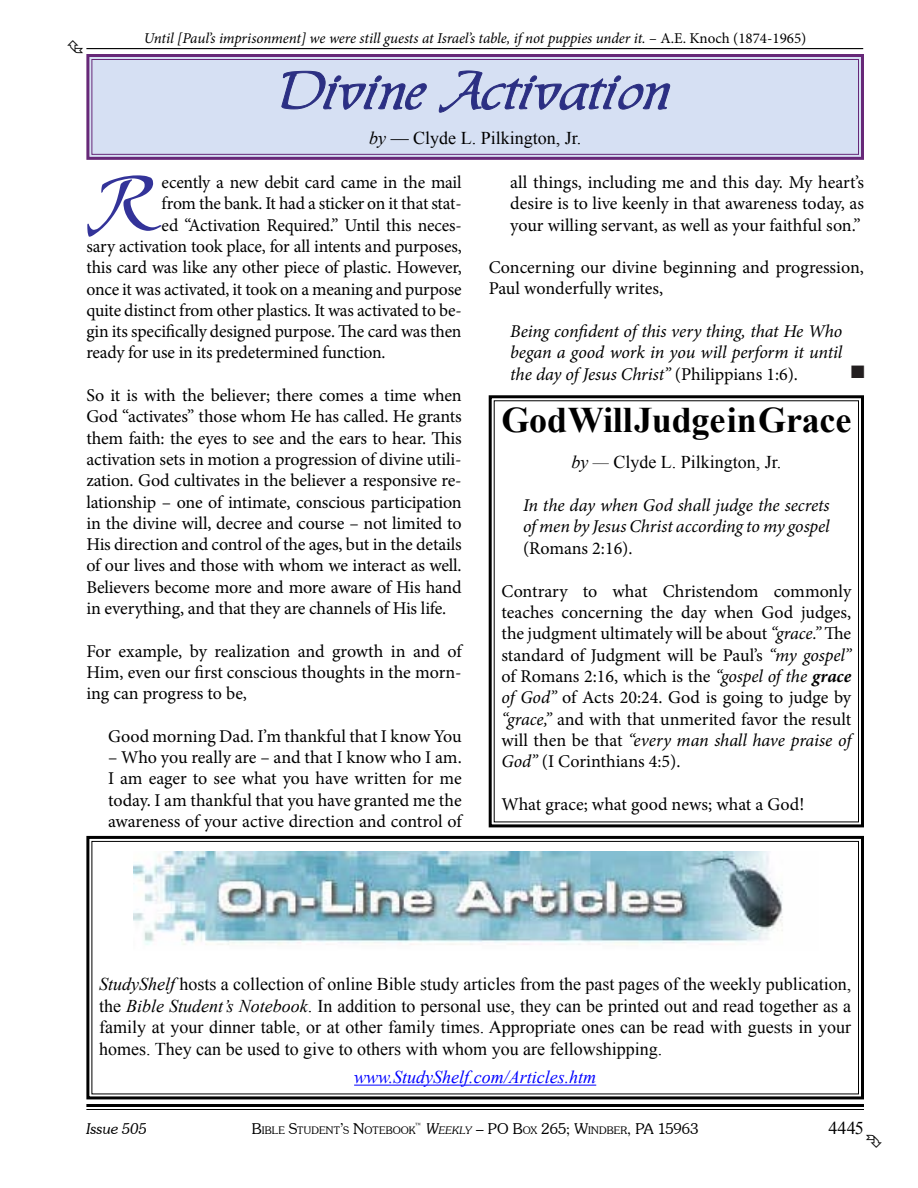
<style>
.page{position:relative;width:918px;height:1188px;background:#fff}
.page>*{position:absolute;margin:0;border:0;box-sizing:border-box;transform-origin:0 0}
.t1{font:73.8px "Allure SSK";color:#339}
.t2{font:54px "Allure SSK";letter-spacing:-.01em;color:#2b2f84}
.t3{font:700 36px "Times New Roman";letter-spacing:-.005em;color:#000}
.t4{font:18px/21.3px "Minion Pro";letter-spacing:-.01em;color:#000;text-align:justify}
.t5{font:18px/21.6px "Times New Roman";color:#000;text-align:justify}
.t6{font:italic 18px/21.3px "Minion Pro";letter-spacing:-.005em;color:#000;text-align:justify}
.t7{font:italic 18px "Times New Roman";color:#00f}
.t8{font:italic 15px "Minion Pro";letter-spacing:-.01em;color:#000}
.t9{font:300 15px "Souvenir IT Cby BT";color:#000}
.t10{font:italic 300 15px "Souvenir IT Cby BT";color:#000}
.t11{font:300 10.5px "Souvenir IT Cby BT";letter-spacing:.015em;color:#000}
.s1{font-style:normal}
.s2{font-style:italic}
.s3{font-weight:700;font-style:italic}
.s4{font-size:15px}
.s5{font-style:italic;font-size:10.5px}
.s6{font-size:10.5px}
</style>
<div class="page">
<hr style="left:86px;top:1104px;width:778px;height:3px;background:#000">
<hr style="left:86px;top:1109px;width:778px;height:1px;background:#000">
<hr style="left:86px;top:48px;width:777px;height:1px;background:#000">
<svg style="left:86px;top:835px;width:778px;height:265px"></svg>
<div style="left:91px;top:841px;width:768px;height:253px;border:1px solid #000"></div>
<img style="left:134px;top:851px;width:684px;height:99px">
<svg style="left:86px;top:54px;width:778px;height:106px;background:#c9cee7"></svg>
<div style="left:91px;top:59px;width:768px;height:96px;border:1px solid #672878"></div>
<svg style="left:488px;top:395px;width:376px;height:433px"></svg>
<p class="t8" style="left:144px;top:28px;width:664px">Until [Paul’s imprisonment] we were still guests at Israel’s table, if not puppies under it. <span class="s1">– A.E. Knoch (1874-1965)</span></p>
<h2 class="t2" style="left:281px;top:67px;width:389px">Divine Activation</h2>
<p class="t5" style="left:369px;top:127px;width:214px"><span class="s2">by</span> — Clyde L. Pilkington, Jr.</p>
<h1 class="t1" style="left:86px;top:173px;width:77px">R</h1>
<p class="t4" style="left:162px;top:172px;width:302px">ecently a new debit card came in the mail</p>
<p class="t4" style="left:162px;top:193px;width:302px">from the bank. It had a sticker on it that stat-</p>
<p class="t4" style="left:162px;top:214px;width:302px">ed “Activation Required.” Until this neces-</p>
<p class="t4" style="left:86px;top:236px;width:377px">sary activation took place, for all intents and purposes,</p>
<p class="t4" style="left:86px;top:257px;width:377px">this card was like any other piece of plastic. However,</p>
<p class="t4" style="left:86px;top:278px;width:377px">once it was activated, it took on a meaning and purpose</p>
<p class="t4" style="left:86px;top:300px;width:377px">quite distinct from other plastics. It was activated to be-</p>
<p class="t4" style="left:86px;top:321px;width:377px">gin its specifically designed purpose. The card was then</p>
<p class="t4" style="left:86px;top:342px;width:301px">ready for use in its predetermined function.</p>
<p class="t4" style="left:86px;top:385px;width:377px">So it is with the believer; there comes a time when God “activates” those whom He has called. He grants them faith: the eyes to see and the ears to hear. This activation sets in motion a progression of divine utili&shy;zation. God cultivates in the believer a responsive re&shy;lationship – one of intimate, conscious participation in the divine will, decree and course – not limited to His direction and control of the ages, but in the details of our lives and those with whom we interact as well.<br>Believers become more and more aware of His hand in everything, and that they are channels of His life.</p>
<p class="t4" style="left:86px;top:640px;width:377px">For example, by realization and growth in and of Him, even our first conscious thoughts in the morn&shy;ing can progress to be,</p>
<p class="t4" style="left:108px;top:725px;width:355px">Good morning Dad. I’m thankful that I know You</p>
<p class="t4" style="left:108px;top:747px;width:355px">– Who you really are – and that I know who I am.<br>I am eager to see what you have written for me today. I am thankful that you have granted me the awareness of your active direction and control of</p>
<p class="t4" style="left:510px;top:172px;width:355px">all things, including me and this day. My heart’s desire is to live keenly in that awareness today, as your willing servant, as well as your faithful son.”</p>
<p class="t4" style="left:489px;top:257px;width:377px">Concerning our divine beginning and progression,<br>Paul wonderfully writes,</p>
<p class="t6" style="left:510px;top:321px;width:334px">Being confident of this very thing, that He Who began a good work in you will perform it until the day of Jesus Christ” <span class="s1">(Philippians 1:6).</span></p>
<h3 class="t3" style="left:501px;top:395px;width:351px">God Will Judge in Grace</h3>
<p class="t5" style="left:571px;top:450px;width:212px"><span class="s2">by —</span> Clyde L. Pilkington, Jr.</p>
<p class="t6" style="left:523px;top:494px;width:308px">In the day when God shall judge the secrets of men by Jesus Christ according to my gospel</p>
<p class="t4" style="left:523px;top:538px;width:111px">(Romans 2:16).</p>
<p class="t4" style="left:501px;top:580px;width:351px">Contrary to what Christendom commonly teaches concerning the day when God judges, the judgment ultimately will be about <span class="s2">“grace.”</span> The standard of Judgment will be Paul’s <span class="s2">“my gospel” </span>of Romans 2:16, which is the <span class="s2">“gospel of the</span> <span class="s3">grace </span><span class="s2">of God”</span> of Acts 20:24. God is going to judge by <span class="s2">“grace,”</span> and with that unmerited favor the result will then be that <span class="s2">“every man shall have praise of God”</span> (I Corinthians 4:5).</p>
<p class="t4" style="left:501px;top:794px;width:304px">What grace; what good news; what a God!</p>
<p class="t5" style="left:99px;top:973px;width:754px"><span class="s2">StudyShelf</span> hosts a collection of online Bible study articles from the past pages of the weekly publication, the <span class="s2">Bible Student’s Notebook</span>. In addition to personal use, they can be printed out and read together as a family at your dinner table, or at other family times. Appropriate ones can be read with guests in your homes. They can be used to give to others with whom you are fellowshipping.</p>
<p class="t7" style="left:354px;top:1065px;width:244px">www.StudyShelf.com/Articles.htm</p>
<p class="t11" style="left:252px;top:1124px;width:165px"><span class="s4">B</span>IBLE <span class="s4">S</span>TUDENT<span class="s4">’</span>S <span class="s4">N</span>OTEBOOK</p>
<p class="t5" style="left:828px;top:1117px;width:37px">4445</p>
<p class="t10" style="left:86px;top:1119px;width:62px">Issue 505</p>
<p class="t9" style="left:415px;top:1119px;width:285px"><sup>™</sup> <span class="s2">W</span><span class="s5">eekly</span> – PO B<span class="s6">OX</span> 265; W<span class="s6">INDBER</span>, PA 15963</p>
</div>
